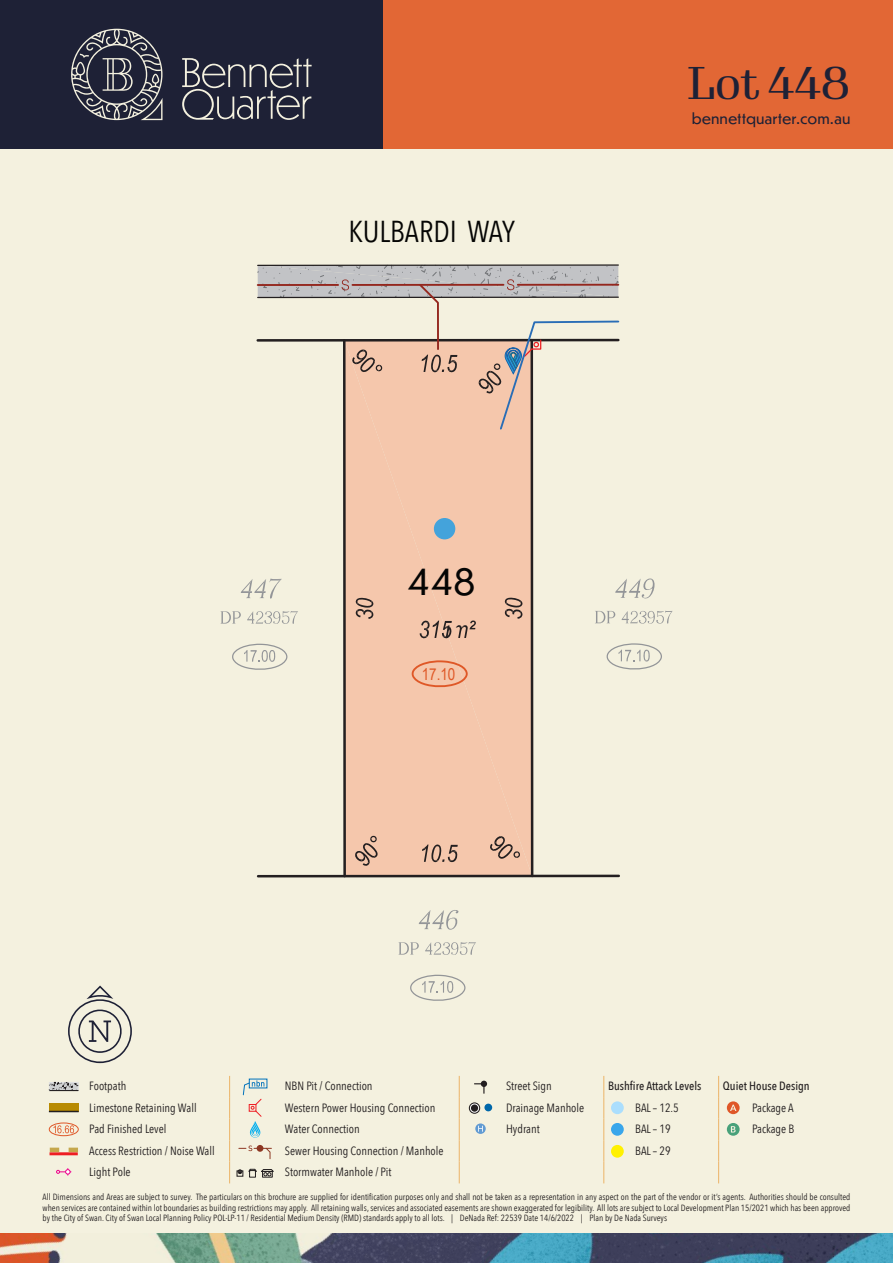
<style>
.page{position:relative;width:893px;height:1263px;background:#fff}
.page>*{position:absolute;margin:0;border:0;box-sizing:border-box;transform-origin:0 0}
.t1{font:45px "Gimlet Display";color:#1e2136}
.t2{font:35.25px "Dunbar Text";color:#050504}
.t3{font:30.3px "Avenir Next Condensed";letter-spacing:-.005em;color:#050504}
.t4{font:16.35px "Arial Narrow";color:#df5827}
.t5{font:15px "Dunbar Text";color:#1e2136}
.t6{font:12px "Avenir Next Condensed";color:#231f20}
.t7{font:500 12px "Avenir Next Condensed";color:#231f20}
.t8{font:9px/10.5px "Avenir Next Condensed";color:#231f20;text-align:justify}
</style>
<div class="page">
<div style="left:0;top:141px;width:893px;height:1122px;background:#f4f1df"></div>
<img style="left:0;top:1233px;width:893px;height:30px">
<div style="left:0;top:0;width:893px;height:149px;background:#e26735"></div>
<div style="left:0;top:0;width:383px;height:149px;background:#1e2136"></div>
<svg style="left:71px;top:29px;width:91px;height:91px"></svg>
<svg style="left:182px;top:58px;width:130px;height:62px"></svg>
<svg style="left:68px;top:985px;width:64px;height:79px"></svg>
<svg style="left:229px;top:1076px;width:1px;height:107px"></svg>
<svg style="left:459px;top:1076px;width:1px;height:107px"></svg>
<svg style="left:718px;top:1076px;width:1px;height:107px"></svg>
<svg style="left:603px;top:1076px;width:1px;height:107px"></svg>
<svg style="left:48px;top:1081px;width:31px;height:11px"></svg>
<svg style="left:474px;top:1081px;width:13px;height:13px"></svg>
<div style="left:49px;top:1103px;width:29px;height:8px;background:#b88a01"></div>
<hr style="left:49px;top:1111px;width:30px;height:1px;background:#231f20">
<div style="left:484px;top:1104px;width:8px;height:7px;background:#0067aa;border-radius:50%"></div>
<svg style="left:469px;top:1102px;width:11px;height:12px"></svg>
<div style="left:470px;top:1104px;width:9px;height:8px;border:1px solid #fff;border-radius:50%"></div>
<div style="left:611px;top:1101px;width:13px;height:13px;background:#abdefd;border-radius:50%"></div>
<svg style="left:727px;top:1101px;width:13px;height:13px"></svg>
<svg style="left:730px;top:1104px;width:6px;height:7px"></svg>
<svg style="left:53px;top:1125px;width:21px;height:8px"></svg>
<div style="left:49px;top:1122px;width:30px;height:14px;border:1px solid #df5728;border-radius:50%"></div>
<svg style="left:242px;top:1078px;width:26px;height:59px"></svg>
<svg style="left:475px;top:1123px;width:11px;height:11px"></svg>
<svg style="left:478px;top:1126px;width:5px;height:6px"></svg>
<div style="left:611px;top:1123px;width:13px;height:13px;background:#39a6eb;border-radius:50%"></div>
<svg style="left:727px;top:1123px;width:13px;height:13px"></svg>
<svg style="left:731px;top:1126px;width:5px;height:6px"></svg>
<hr style="left:50px;top:1152px;width:28px;height:3px;background:#ee1d23">
<svg style="left:50px;top:1147px;width:28px;height:5px"></svg>
<svg style="left:239px;top:1145px;width:32px;height:14px"></svg>
<div style="left:611px;top:1145px;width:13px;height:13px;background:#fff101;border-radius:50%"></div>
<svg style="left:56px;top:1168px;width:15px;height:7px"></svg>
<div style="left:262px;top:1171px;width:11px;height:6px;border:1px solid #231f20"></div>
<div style="left:249px;top:1170px;width:7px;height:7px;border:1px solid #231f20"></div>
<svg style="left:237px;top:1168px;width:37px;height:8px"></svg>
<div style="left:346px;top:431px;width:184px;height:444px;background:#f5c7ac"></div>
<svg style="left:411px;top:659px;width:58px;height:31px;background:#f1b89a"></svg>
<svg style="left:420px;top:620px;width:56px;height:21px"></svg>
<svg style="left:422px;top:844px;width:36px;height:20px"></svg>
<svg style="left:356px;top:596px;width:19px;height:23px"></svg>
<svg style="left:505px;top:595px;width:19px;height:24px"></svg>
<svg style="left:419px;top:910px;width:40px;height:20px"></svg>
<svg style="left:615px;top:578px;width:40px;height:21px"></svg>
<svg style="left:241px;top:578px;width:41px;height:20px"></svg>
<svg style="left:355px;top:835px;width:23px;height:32px"></svg>
<svg style="left:489px;top:836px;width:32px;height:23px"></svg>
<hr style="left:258px;top:875px;width:361px;height:2px;background:#231f20">
<hr style="left:530px;top:340px;width:3px;height:536px;background:#231f20">
<hr style="left:343px;top:340px;width:3px;height:536px;background:#231f20">
<svg style="left:410px;top:974px;width:56px;height:27px"></svg>
<svg style="left:398px;top:942px;width:21px;height:13px"></svg>
<svg style="left:425px;top:942px;width:51px;height:13px"></svg>
<svg style="left:232px;top:643px;width:56px;height:27px"></svg>
<svg style="left:220px;top:611px;width:21px;height:13px"></svg>
<svg style="left:247px;top:611px;width:51px;height:13px"></svg>
<svg style="left:606px;top:643px;width:56px;height:27px"></svg>
<svg style="left:595px;top:611px;width:20px;height:13px"></svg>
<svg style="left:622px;top:611px;width:51px;height:13px"></svg>
<hr style="left:258px;top:264px;width:360px;height:2px;background:#231f20">
<svg style="left:258px;top:265px;width:362px;height:166px"></svg>
<div style="left:434px;top:518px;width:21px;height:21px;background:#44a3db;border-radius:50%"></div>
<h1 class="t1" style="left:687px;top:52px;width:165px">Lot 448</h1>
<h3 class="t3" style="left:349px;top:205px;width:168px">KULBARDI WAY</h3>
<h2 class="t2" style="left:407px;top:557px;width:70px">448</h2>
<h3 class="t4" style="left:422px;top:662px;width:35px">17.10</h3>
<h3 class="t5" style="left:692px;top:108px;width:160px">bennettquarter.com.au</h3>
<h3 class="t6" style="left:89px;top:1076px;width:39px">Footpath</h3>
<h3 class="t6" style="left:285px;top:1076px;width:89px">NBN Pit / Connection</h3>
<h3 class="t6" style="left:506px;top:1076px;width:47px">Street Sign</h3>
<h3 class="t7" style="left:608px;top:1079px;width:95px">Bushfire Attack Levels</h3>
<h3 class="t7" style="left:723px;top:1079px;width:88px">Quiet House Design</h3>
<h3 class="t6" style="left:89px;top:1097px;width:109px">Limestone Retaining Wall</h3>
<h3 class="t6" style="left:285px;top:1097px;width:152px">Western Power Housing Connection</h3>
<h3 class="t6" style="left:506px;top:1097px;width:80px">Drainage Manhole</h3>
<h3 class="t6" style="left:635px;top:1097px;width:45px">BAL – 12.5</h3>
<h3 class="t6" style="left:752px;top:1097px;width:43px">Package A</h3>
<h3 class="t6" style="left:89px;top:1119px;width:79px">Pad Finished Level</h3>
<h3 class="t6" style="left:285px;top:1119px;width:76px">Water Connection</h3>
<h3 class="t6" style="left:506px;top:1119px;width:35px">Hydrant</h3>
<h3 class="t6" style="left:635px;top:1119px;width:37px">BAL – 19</h3>
<h3 class="t6" style="left:752px;top:1119px;width:44px">Package B</h3>
<h3 class="t6" style="left:89px;top:1140px;width:127px">Access Restriction / Noise Wall</h3>
<h3 class="t6" style="left:285px;top:1140px;width:160px">Sewer Housing Connection / Manhole</h3>
<h3 class="t6" style="left:635px;top:1140px;width:37px">BAL – 29</h3>
<h3 class="t6" style="left:89px;top:1162px;width:43px">Light Pole</h3>
<h3 class="t6" style="left:285px;top:1162px;width:108px">Stormwater Manhole / Pit</h3>
<p class="t8" style="left:43px;top:1191px;width:809px">All Dimensions and Areas are subject to survey. The particulars on this brochure are supplied for identification purposes only and shall not be taken as a representation in any aspect on the part of the vendor or it’s agents. Authorities should be consulted when services are contained within lot boundaries as building restrictions may apply. All retaining walls, services and associated easements are shown exaggerated for legibility. All lots are subject to Local Development Plan 15/2021 which has been approved by the City of Swan. City of Swan Local Planning Policy POL-LP-11 / Residential Medium Density (RMD) standards apply to all lots. | DeNada Ref: 22539 Date 14/6/2022 | Plan by De Nada Surveys</p>
</div>
